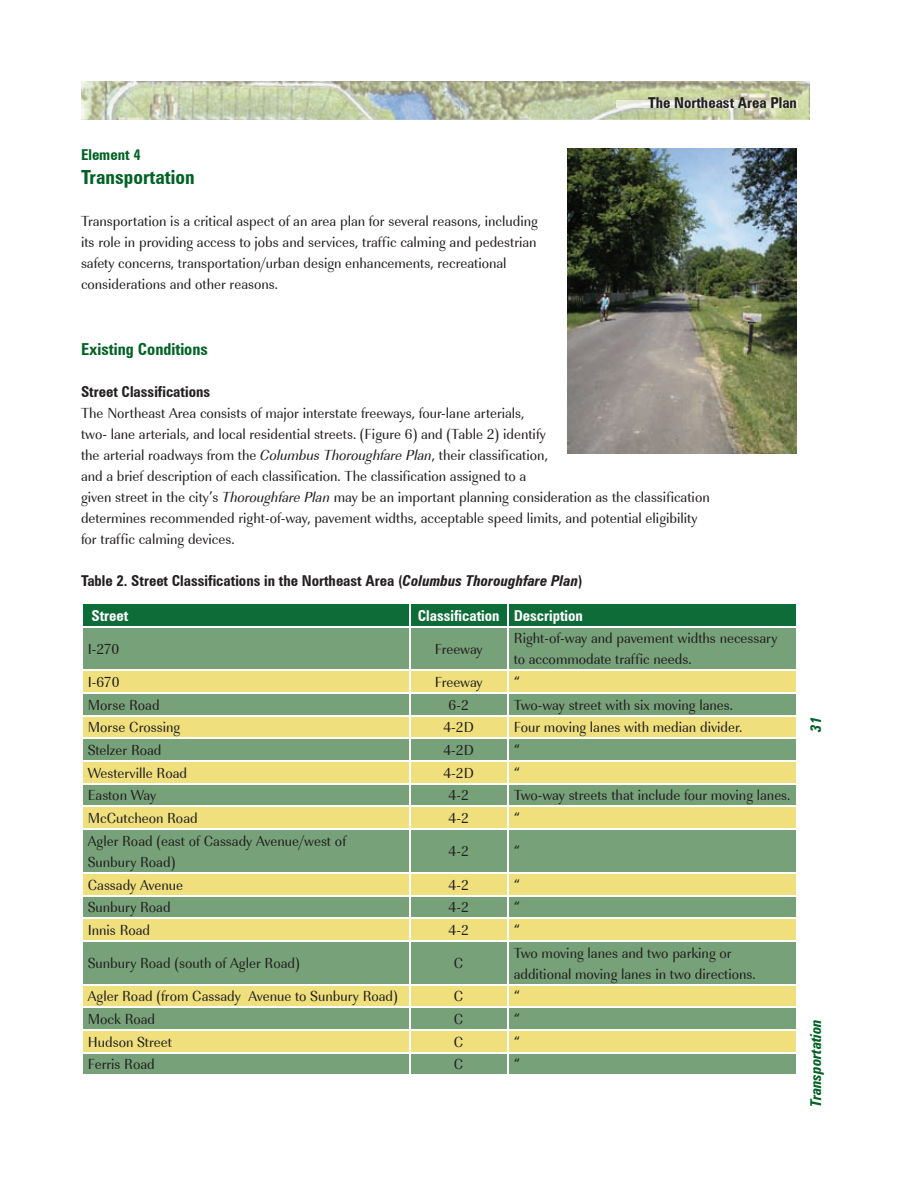
<style>
.page{position:relative;width:918px;height:1188px;background:#fff}
.page>*{position:absolute;margin:0;border:0;box-sizing:border-box;transform-origin:0 0}
.t1{font:700 condensed 19.5px "Zurich BT";color:#006224}
.t2{font:700 condensed 16.5px "Zurich BT";color:#006224}
.t3{font:15px/21px "URW Imperial T Regu Narr";color:#231f20}
.t4{font:700 condensed 15px "Zurich BT";color:#231f20}
.t5{font:700 condensed 15px "Zurich BT";color:#fff}
.t6{font:italic 700 condensed 15px "Zurich BT";letter-spacing:-.005em;color:#006224}
.t7{font:700 condensed 15px "Zurich BT";color:#006224}
.s1{font-family:"URW Imperial T Regu Narr Obli"}
.s2{font-style:italic}
</style>
<div class="page">
<img style="left:81px;top:81px;width:729px;height:39px">
<img style="left:617px;top:101px;width:180px;height:7px">
<div style="left:83px;top:628px;width:713px;height:446px;background:#77a279"></div>
<svg style="left:83px;top:671px;width:713px;height:381px;background:#b1c07e"></svg>
<hr style="left:409px;top:627px;width:1px;height:42px;background:#fff">
<hr style="left:507px;top:627px;width:1px;height:42px;background:#fff">
<hr style="left:81px;top:669px;width:329px;height:2px;background:#fff">
<hr style="left:410px;top:669px;width:98px;height:2px;background:#fff">
<hr style="left:508px;top:669px;width:290px;height:2px;background:#fff">
<hr style="left:81px;top:692px;width:329px;height:2px;background:#fff">
<hr style="left:410px;top:692px;width:98px;height:2px;background:#fff">
<hr style="left:508px;top:692px;width:290px;height:2px;background:#fff">
<hr style="left:81px;top:715px;width:329px;height:1px;background:#fff">
<hr style="left:410px;top:715px;width:98px;height:1px;background:#fff">
<hr style="left:508px;top:715px;width:290px;height:1px;background:#fff">
<hr style="left:81px;top:738px;width:329px;height:1px;background:#fff">
<hr style="left:410px;top:738px;width:98px;height:1px;background:#fff">
<hr style="left:508px;top:738px;width:290px;height:1px;background:#fff">
<hr style="left:81px;top:760px;width:329px;height:2px;background:#fff">
<hr style="left:410px;top:760px;width:98px;height:2px;background:#fff">
<hr style="left:508px;top:760px;width:290px;height:2px;background:#fff">
<hr style="left:81px;top:783px;width:329px;height:1px;background:#fff">
<hr style="left:410px;top:783px;width:98px;height:1px;background:#fff">
<hr style="left:508px;top:783px;width:290px;height:1px;background:#fff">
<hr style="left:81px;top:806px;width:329px;height:1px;background:#fff">
<hr style="left:410px;top:806px;width:98px;height:1px;background:#fff">
<svg style="left:409px;top:671px;width:1px;height:157px"></svg>
<hr style="left:508px;top:806px;width:290px;height:1px;background:#fff">
<svg style="left:507px;top:671px;width:1px;height:157px"></svg>
<hr style="left:81px;top:828px;width:329px;height:2px;background:#fff">
<hr style="left:410px;top:828px;width:98px;height:2px;background:#fff">
<hr style="left:409px;top:830px;width:1px;height:42px;background:#fff">
<hr style="left:508px;top:828px;width:290px;height:2px;background:#fff">
<hr style="left:507px;top:830px;width:1px;height:42px;background:#fff">
<hr style="left:81px;top:872px;width:329px;height:2px;background:#fff">
<hr style="left:410px;top:872px;width:98px;height:2px;background:#fff">
<hr style="left:508px;top:872px;width:290px;height:2px;background:#fff">
<hr style="left:81px;top:895px;width:329px;height:1px;background:#fff">
<hr style="left:410px;top:895px;width:98px;height:1px;background:#fff">
<hr style="left:508px;top:895px;width:290px;height:1px;background:#fff">
<hr style="left:81px;top:918px;width:329px;height:1px;background:#fff">
<hr style="left:410px;top:918px;width:98px;height:1px;background:#fff">
<svg style="left:409px;top:874px;width:1px;height:66px"></svg>
<hr style="left:508px;top:918px;width:290px;height:1px;background:#fff">
<svg style="left:507px;top:874px;width:1px;height:66px"></svg>
<hr style="left:81px;top:940px;width:329px;height:2px;background:#fff">
<hr style="left:410px;top:940px;width:98px;height:2px;background:#fff">
<hr style="left:409px;top:942px;width:1px;height:42px;background:#fff">
<hr style="left:508px;top:940px;width:290px;height:2px;background:#fff">
<hr style="left:507px;top:942px;width:1px;height:42px;background:#fff">
<hr style="left:81px;top:984px;width:329px;height:1px;background:#fff">
<hr style="left:410px;top:984px;width:98px;height:1px;background:#fff">
<hr style="left:508px;top:984px;width:290px;height:1px;background:#fff">
<hr style="left:81px;top:1007px;width:329px;height:1px;background:#fff">
<hr style="left:410px;top:1007px;width:98px;height:1px;background:#fff">
<hr style="left:508px;top:1007px;width:290px;height:1px;background:#fff">
<hr style="left:81px;top:1029px;width:329px;height:2px;background:#fff">
<hr style="left:410px;top:1029px;width:98px;height:2px;background:#fff">
<hr style="left:508px;top:1029px;width:290px;height:2px;background:#fff">
<hr style="left:81px;top:1052px;width:329px;height:2px;background:#fff">
<hr style="left:410px;top:1052px;width:98px;height:2px;background:#fff">
<svg style="left:409px;top:985px;width:1px;height:89px"></svg>
<hr style="left:508px;top:1052px;width:290px;height:2px;background:#fff">
<svg style="left:507px;top:985px;width:1px;height:89px"></svg>
<div style="left:83px;top:604px;width:713px;height:22px;background:#0e6c38"></div>
<img style="left:568px;top:148px;width:228px;height:306px">
<p class="t7" style="left:81px;top:145px;width:61px">Element 4</p>
<h1 class="t1" style="left:81px;top:165px;width:115px">Transportation</h1>
<p class="t3" style="left:81px;top:211px;width:458px">Transportation is a critical aspect of an area plan for several reasons, including its role in providing access to jobs and services, traffic calming and pedestrian safety concerns, transportation/urban design enhancements, recreational considerations and other reasons.</p>
<p class="t4" style="left:648px;top:94px;width:150px">The Northeast Area Plan</p>
<p class="t2" style="left:81px;top:339px;width:128px">Existing Conditions</p>
<p class="t4" style="left:81px;top:382px;width:131px">Street Classifications</p>
<p class="t3" style="left:81px;top:403px;width:630px">The Northeast Area consists of major interstate freeways, four-lane arterials,<br>two- lane arterials, and local residential streets. (Figure 6) and (Table 2) identify<br>the arterial roadways from the <span class="s1">Columbus Thoroughfare Plan</span>, their classification,<br>and a brief description of each classification. The classification assigned to a<br>given street in the city’s <span class="s1">Thoroughfare Plan</span> may be an important planning consideration as the classification determines recommended right-of-way, pavement widths, acceptable speed limits, and potential eligibility for traffic calming devices.</p>
<p class="t4" style="left:81px;top:571px;width:503px">Table 2. Street Classifications in the Northeast Area (<span class="s2">Columbus Thoroughfare Plan</span>)</p>
<p class="t5" style="left:91px;top:606px;width:38px">Street</p>
<p class="t5" style="left:418px;top:606px;width:167px">Classification Description</p>
<p class="t3" style="left:88px;top:639px;width:33px">I-270</p>
<p class="t3" style="left:435px;top:639px;width:49px">Freeway</p>
<p class="t3" style="left:514px;top:628px;width:265px">Right-of-way and pavement widths necessary to accommodate traffic needs.</p>
<p class="t3" style="left:88px;top:672px;width:33px">I-670</p>
<p class="t3" style="left:435px;top:672px;width:49px">Freeway</p>
<p class="t3" style="left:514px;top:672px;width:8px">“</p>
<p class="t3" style="left:88px;top:694px;width:73px">Morse Road</p>
<p class="t3" style="left:449px;top:694px;width:22px">6-2</p>
<p class="t3" style="left:514px;top:694px;width:221px">Two-way street with six moving lanes.</p>
<p class="t3" style="left:88px;top:717px;width:94px">Morse Crossing</p>
<p class="t3" style="left:444px;top:717px;width:32px">4-2D</p>
<p class="t3" style="left:514px;top:717px;width:230px">Four moving lanes with median divider.</p>
<p class="t3" style="left:88px;top:740px;width:75px">Stelzer Road</p>
<p class="t3" style="left:444px;top:740px;width:32px">4-2D</p>
<p class="t3" style="left:514px;top:740px;width:8px">“</p>
<p class="t3" style="left:88px;top:763px;width:101px">Westerville Road</p>
<p class="t3" style="left:444px;top:763px;width:32px">4-2D</p>
<p class="t3" style="left:514px;top:763px;width:8px">“</p>
<p class="t3" style="left:88px;top:785px;width:70px">Easton Way</p>
<p class="t3" style="left:449px;top:785px;width:22px">4-2</p>
<p class="t3" style="left:514px;top:785px;width:278px">Two-way streets that include four moving lanes.</p>
<p class="t3" style="left:88px;top:808px;width:111px">McCutcheon Road</p>
<p class="t3" style="left:449px;top:808px;width:22px">4-2</p>
<p class="t3" style="left:514px;top:808px;width:8px">“</p>
<p class="t3" style="left:88px;top:831px;width:260px">Agler Road (east of Cassady Avenue/west of<br>Sunbury Road)</p>
<p class="t3" style="left:449px;top:841px;width:22px">4-2</p>
<p class="t3" style="left:514px;top:841px;width:8px">“</p>
<p class="t3" style="left:88px;top:874px;width:97px">Cassady Avenue</p>
<p class="t3" style="left:449px;top:874px;width:22px">4-2</p>
<p class="t3" style="left:514px;top:874px;width:8px">“</p>
<p class="t3" style="left:88px;top:897px;width:84px">Sunbury Road</p>
<p class="t3" style="left:449px;top:897px;width:22px">4-2</p>
<p class="t3" style="left:514px;top:897px;width:8px">“</p>
<p class="t3" style="left:88px;top:920px;width:64px">Innis Road</p>
<p class="t3" style="left:449px;top:920px;width:22px">4-2</p>
<p class="t3" style="left:514px;top:920px;width:8px">“</p>
<p class="t3" style="left:88px;top:953px;width:214px">Sunbury Road (south of Agler Road)</p>
<p class="t3" style="left:454px;top:953px;width:11px">C</p>
<p class="t3" style="left:514px;top:942px;width:244px">Two moving lanes and two parking or additional moving lanes in two directions.</p>
<p class="t3" style="left:88px;top:986px;width:312px">Agler Road (from Cassady Avenue to Sunbury Road)</p>
<p class="t3" style="left:454px;top:986px;width:11px">C</p>
<p class="t3" style="left:514px;top:986px;width:8px">“</p>
<p class="t3" style="left:88px;top:1009px;width:69px">Mock Road</p>
<p class="t3" style="left:454px;top:1009px;width:11px">C</p>
<p class="t3" style="left:514px;top:1009px;width:8px">“</p>
<p class="t3" style="left:88px;top:1032px;width:86px">Hudson Street</p>
<p class="t3" style="left:454px;top:1032px;width:11px">C</p>
<p class="t3" style="left:514px;top:1032px;width:8px">“</p>
<p class="t3" style="left:88px;top:1054px;width:69px">Ferris Road</p>
<p class="t3" style="left:454px;top:1054px;width:11px">C</p>
<p class="t3" style="left:514px;top:1054px;width:8px">“</p>
<p class="t6" style="left:807px;top:732px;width:16px;rotate:-90deg">31</p>
<p class="t6" style="left:807px;top:1107px;width:90px;rotate:-90deg">Transportation</p>
</div>
